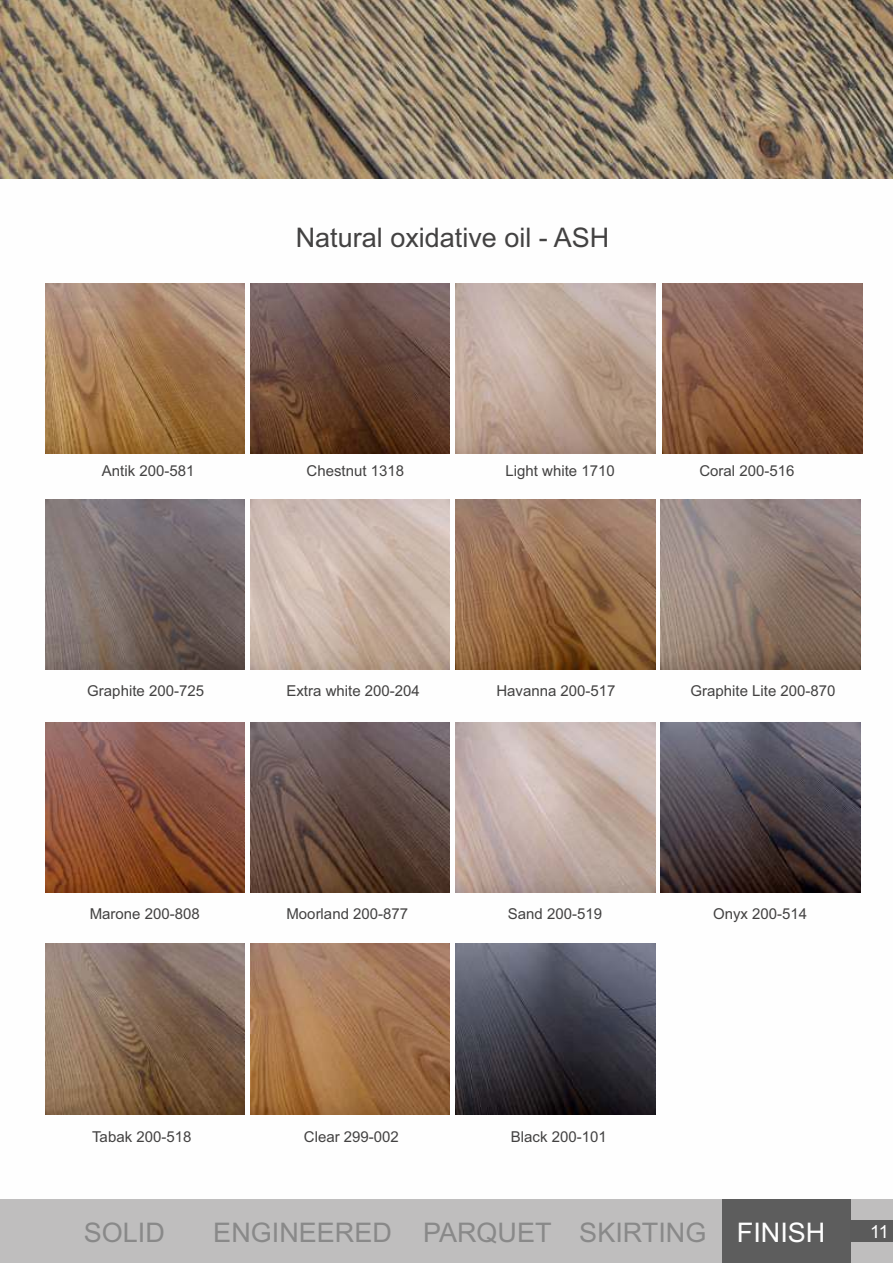
<style>
.page{position:relative;width:893px;height:1263px;background:#fff}
.page>*{position:absolute;margin:0;border:0;box-sizing:border-box;transform-origin:0 0}
.t1{font:27px "Arial";color:#898989}
.t2{font:27px "Arial";color:#434242}
.t3{font:18px "Arial";color:#fefefe}
.t4{font:15px "Arial";color:#434242}
.s1{color:#fefefe}
</style>
<div class="page">
<img style="left:0;top:0;width:893px;height:178px">
<div style="left:0;top:1199px;width:893px;height:64px;background:#bfbebe"></div>
<div style="left:850px;top:1220px;width:43px;height:22px;background:#5b5b5b"></div>
<div style="left:722px;top:1199px;width:128px;height:64px;background:#5b5b5b"></div>
<img style="left:250px;top:944px;width:200px;height:170px">
<img style="left:455px;top:944px;width:200px;height:170px">
<img style="left:250px;top:499px;width:200px;height:170px">
<img style="left:660px;top:723px;width:200px;height:170px">
<img style="left:663px;top:284px;width:200px;height:170px">
<img style="left:455px;top:499px;width:200px;height:170px">
<img style="left:45px;top:944px;width:200px;height:170px">
<img style="left:455px;top:723px;width:200px;height:170px">
<img style="left:45px;top:284px;width:200px;height:170px">
<img style="left:45px;top:499px;width:200px;height:170px">
<img style="left:45px;top:723px;width:200px;height:170px">
<img style="left:660px;top:499px;width:200px;height:170px">
<img style="left:250px;top:723px;width:200px;height:170px">
<img style="left:250px;top:284px;width:200px;height:170px">
<img style="left:455px;top:284px;width:200px;height:170px">
<h1 class="t2" style="left:296px;top:227px;width:315px">Natural oxidative oil - ASH</h1>
<p class="t4" style="left:102px;top:465px;width:94px">Antik 200-581</p>
<p class="t4" style="left:307px;top:465px;width:99px">Chestnut 1318</p>
<p class="t4" style="left:506px;top:465px;width:111px">Light white 1710</p>
<p class="t4" style="left:699px;top:465px;width:97px">Coral 200-516</p>
<p class="t4" style="left:87px;top:685px;width:118px">Graphite 200-725</p>
<p class="t4" style="left:286px;top:685px;width:135px">Extra white 200-204</p>
<p class="t4" style="left:496px;top:685px;width:121px">Havanna 200-517</p>
<p class="t4" style="left:690px;top:685px;width:147px">Graphite Lite 200-870</p>
<p class="t4" style="left:90px;top:908px;width:112px">Marone 200-808</p>
<p class="t4" style="left:286px;top:908px;width:123px">Moorland 200-877</p>
<p class="t4" style="left:508px;top:908px;width:96px">Sand 200-519</p>
<p class="t4" style="left:713px;top:908px;width:96px">Onyx 200-514</p>
<p class="t4" style="left:92px;top:1131px;width:101px">Tabak 200-518</p>
<p class="t4" style="left:304px;top:1131px;width:97px">Clear 299-002</p>
<p class="t4" style="left:511px;top:1131px;width:97px">Black 200-101</p>
<h1 class="t1" style="left:84px;top:1222px;width:83px">SOLID</h1>
<h1 class="t1" style="left:213px;top:1222px;width:613px">ENGINEERED PARQUET SKIRTING <span class="s1">FINISH</span></h1>
<p class="t3" style="left:870px;top:1225px;width:20px">11</p>
</div>
